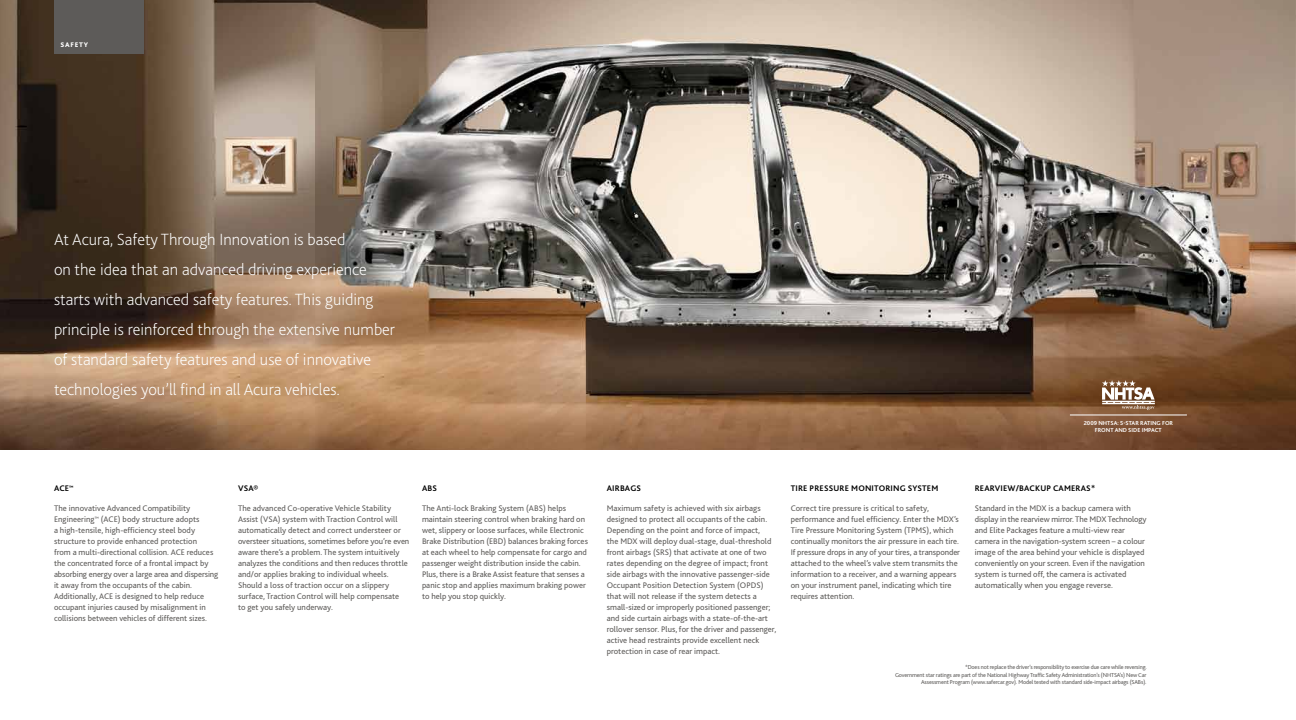
<style>
.page{position:relative;width:1296px;height:720px;background:#fff}
.page>*{position:absolute;margin:0;border:0;box-sizing:border-box;transform-origin:0 0}
.t1{font:200 17px/30px "Bliss 2";color:#fff}
.t2{font:8.5px/11px "Bliss 2";color:#5d5b59}
.t3{font:700 8.5px "Bliss 2";letter-spacing:.02em;color:#000}
.t4{font:800 7px "Bliss 2";letter-spacing:.1em;color:#fff}
.t5{font:6px/7.5px "Bliss 2";letter-spacing:-.02em;color:#5d5b59;text-align:right}
.t6{font:700 6px "Bliss 2";color:#fff}
</style>
<div class="page">
<img style="left:0;top:0;width:1296px;height:450px">
<svg style="left:1102px;top:380px;width:53px;height:30px"></svg>
<hr style="left:1070px;top:415px;width:117px;height:1px;background:#fff">
<div style="left:54px;top:0;width:90px;height:54px;background:#5d5b59"></div>
<p class="t4" style="left:61px;top:41px;width:29px">SAFETY</p>
<p class="t1" style="left:54px;top:224px;width:343px">At Acura, Safety Through Innovation is based<br>on the idea that an advanced driving experience starts with advanced safety features. This guiding principle is reinforced through the extensive number of standard safety features and use of innovative technologies you’ll find in all Acura vehicles.</p>
<p class="t6" style="left:1084px;top:419px;width:50px">2009 NHTSA: 5-STAR</p>
<p class="t6" style="left:1140px;top:419px;width:8px">RATING</p>
<p class="t6" style="left:1162px;top:419px;width:5px">FOR</p>
<p class="t6" style="left:1095px;top:426px;width:8px">FRONT</p>
<p class="t6" style="left:1115px;top:426px;width:6px">AND</p>
<p class="t6" style="left:1128px;top:426px;width:20px">SIDE IMPACT</p>
<p class="t3" style="left:54px;top:483px;width:21px">ACE<sup>™</sup></p>
<p class="t2" style="left:54px;top:503px;width:166px">The innovative Advanced Compatibility Engineering<sup>™</sup> (ACE) body structure adopts<br>a high-tensile, high-efficiency steel body structure to provide enhanced protection<br>from a multi-directional collision. ACE reduces the concentrated force of a frontal impact by absorbing energy over a large area and dispersing it away from the occupants of the cabin.<br>Additionally, ACE is designed to help reduce occupant injuries caused by misalignment in collisions between vehicles of different sizes.</p>
<p class="t3" style="left:238px;top:483px;width:22px">VSA®</p>
<p class="t2" style="left:238px;top:503px;width:173px">The advanced Co-operative Vehicle Stability Assist (VSA) system with Traction Control will automatically detect and correct understeer or oversteer situations, sometimes before you’re even aware there’s a problem. The system intuitively analyzes the conditions and then reduces throttle and/or applies braking to individual wheels.<br>Should a loss of traction occur on a slippery surface, Traction Control will help compensate<br>to get you safely underway.</p>
<p class="t3" style="left:422px;top:483px;width:17px">ABS</p>
<p class="t2" style="left:422px;top:503px;width:168px">The Anti-lock Braking System (ABS) helps maintain steering control when braking hard on wet, slippery or loose surfaces, while Electronic Brake Distribution (EBD) balances braking forces at each wheel to help compensate for cargo and passenger weight distribution inside the cabin.<br>Plus, there is a Brake Assist feature that senses a panic stop and applies maximum braking power to help you stop quickly.</p>
<p class="t3" style="left:607px;top:483px;width:36px">AIRBAGS</p>
<p class="t2" style="left:607px;top:503px;width:171px">Maximum safety is achieved with six airbags designed to protect all occupants of the cabin.<br>Depending on the point and force of impact,<br>the MDX will deploy dual-stage, dual-threshold front airbags (SRS) that activate at one of two rates depending on the degree of impact; front side airbags with the innovative passenger-side Occupant Position Detection System (OPDS) that will not release if the system detects a small-sized or improperly positioned passenger; and side curtain airbags with a state-of-the-art rollover sensor. Plus, for the driver and passenger, active head restraints provide excellent neck protection in case of rear impact.</p>
<p class="t3" style="left:791px;top:483px;width:149px">TIRE PRESSURE MONITORING SYSTEM</p>
<p class="t2" style="left:791px;top:503px;width:171px">Correct tire pressure is critical to safety, performance and fuel efficiency. Enter the MDX’s Tire Pressure Monitoring System (TPMS), which continually monitors the air pressure in each tire.<br>If pressure drops in any of your tires, a transponder attached to the wheel’s valve stem transmits the information to a receiver, and a warning appears on your instrument panel, indicating which tire requires attention.</p>
<p class="t3" style="left:975px;top:483px;width:122px">REARVIEW/BACKUP CAMERAS*</p>
<p class="t2" style="left:975px;top:503px;width:173px">Standard in the MDX is a backup camera with display in the rearview mirror. The MDX Technology and Elite Packages feature a multi-view rear camera in the navigation-system screen – a colour image of the area behind your vehicle is displayed conveniently on your screen. Even if the navigation system is turned off, the camera is activated automatically when you engage reverse.</p>
<p class="t5" style="left:895px;top:663px;width:253px">*Does not replace the driver’s responsibility to exercise due care while reversing.<br>Government star ratings are part of the National Highway Traffic Safety Administration’s (NHTSA’s) New Car<br>Assessment Program (www.safercar.gov). Model tested with standard side-impact airbags (SABs).</p>
</div>
